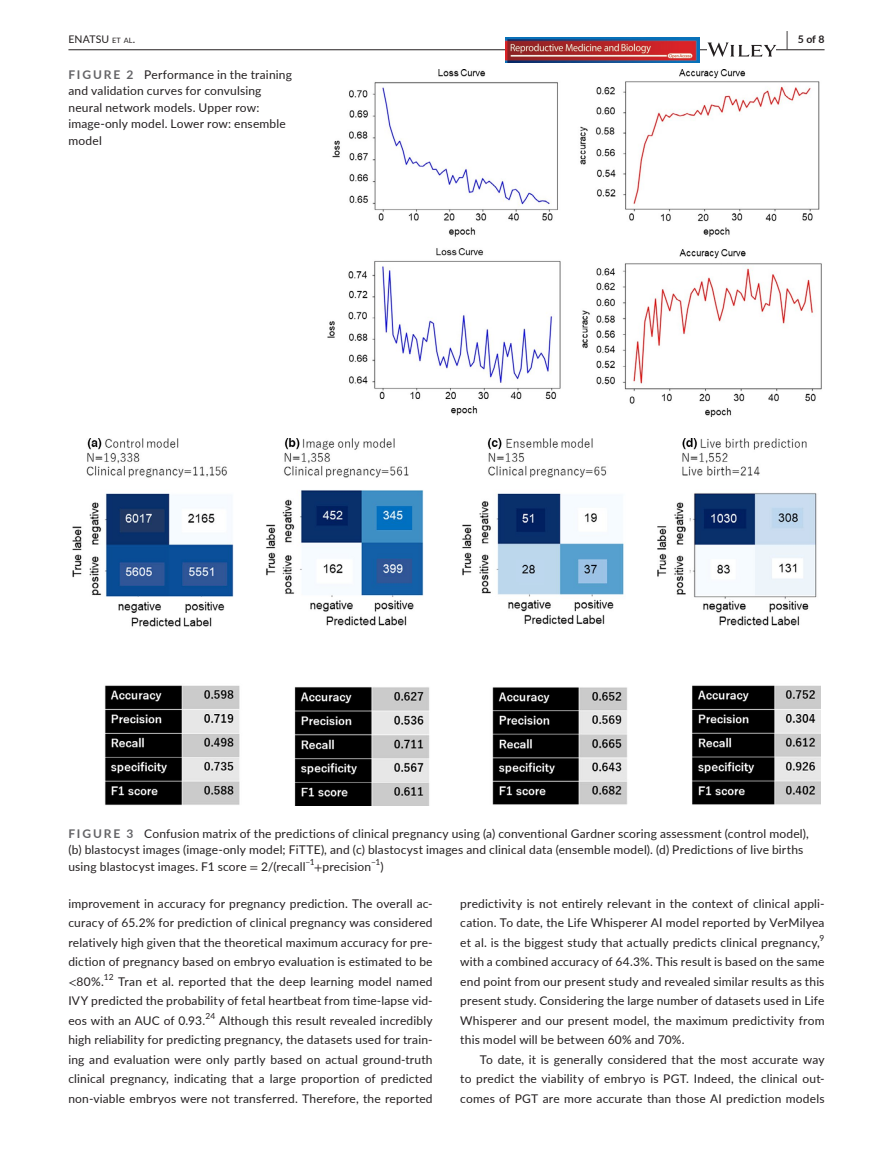
<style>
.page{position:relative;width:893px;height:1174px;background:#fff}
.page>*{position:absolute;margin:0;border:0;box-sizing:border-box;transform-origin:0 0}
.t1{font:12px/19.5px "Lato";letter-spacing:.015em;color:#231f20;text-align:justify}
.t2{font:10.5px "Lato";letter-spacing:.015em;color:#231f20}
.t3{font:700 10.5px "Lato";color:#231f20}
.s1{font-size:7.35px}
.s2{font-size:19.5px}
.s3{font-weight:700;color:#636366}
.s4{font-family:"STIX"}
</style>
<div class="page">
<hr style="left:68px;top:49px;width:756px;height:1px;background:#231f20">
<img style="left:506px;top:37px;width:194px;height:25px">
<svg style="left:707px;top:42px;width:69px;height:15px"></svg>
<img style="left:327px;top:69px;width:495px;height:348px">
<img style="left:72px;top:438px;width:749px;height:367px">
<p class="t2" style="left:68px;top:31px;width:68px">ENATSU <span class="s1">et al</span>.</p>
<p class="t3" style="left:786px;top:31px;width:40px"><span class="s2">|</span> 5 of 8</p>
<p class="t1" style="left:68px;top:66px;width:225px;line-height:16.5px;text-align:left"><span class="s3">FIGURE 2</span> Performance in the training and validation curves for convulsing neural network models. Upper row: image-only model. Lower row: ensemble model</p>
<p class="t1" style="left:68px;top:824px;width:742px;line-height:16.5px;text-align:left"><span class="s3">FIGURE 3</span> Confusion matrix of the predictions of clinical pregnancy using (a) conventional Gardner scoring assessment (control model), (b) blastocyst images (image-only model; FiTTE), and (c) blastocyst images and clinical data (ensemble model). (d) Predictions of live births using blastocyst images. F1 score <span class="s4">=</span> 2/(recall<sup>−1</sup><span class="s4">+</span>precision<sup>−1</sup>)</p>
<p class="t1" style="left:68px;top:893px;width:366px">improvement in accuracy for pregnancy prediction. The overall ac&shy;curacy of 65.2% for prediction of clinical pregnancy was considered relatively high given that the theoretical maximum accuracy for pre&shy;diction of pregnancy based on embryo evaluation is estimated to be <span class="s4">&lt;</span>80%.<sup>12</sup> Tran et al. reported that the deep learning model named IVY predicted the probability of fetal heartbeat from time-lapse vid&shy;eos with an AUC of 0.93.<sup>24</sup> Although this result revealed incredibly high reliability for predicting pregnancy, the datasets used for train&shy;ing and evaluation were only partly based on actual ground-truth clinical pregnancy, indicating that a large proportion of predicted non-viable embryos were not transferred. Therefore, the reported</p>
<p class="t1" style="left:460px;top:893px;width:366px">predictivity is not entirely relevant in the context of clinical appli&shy;cation. To date, the Life Whisperer AI model reported by VerMilyea et al. is the biggest study that actually predicts clinical pregnancy,<sup>9 </sup>with a combined accuracy of 64.3%. This result is based on the same end point from our present study and revealed similar results as this present study. Considering the large number of datasets used in Life Whisperer and our present model, the maximum predictivity from this model will be between 60% and 70%.</p>
<p class="t1" style="left:460px;top:1049px;width:366px;text-indent:20px">To date, it is generally considered that the most accurate way to predict the viability of embryo is PGT. Indeed, the clinical out&shy;comes of PGT are more accurate than those AI prediction models</p>
</div>
